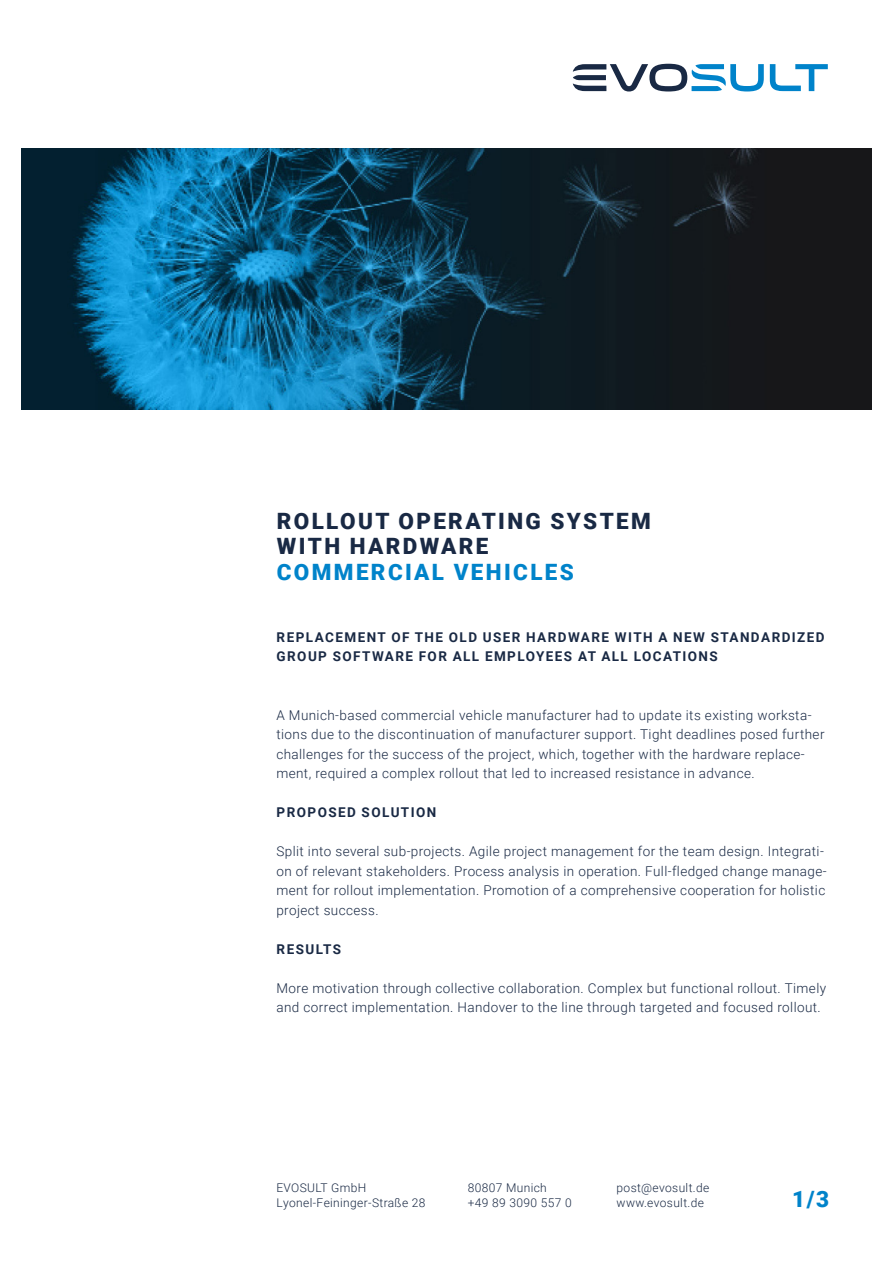
<style>
.page{position:relative;width:893px;height:1263px;background:#fff}
.page>*{position:absolute;margin:0;border:0;box-sizing:border-box;transform-origin:0 0}
.Headline{font:900 22.5px/25.5px "Roboto";letter-spacing:.105em;color:#192944}
.Headline-2{font:900 22.5px "Roboto";letter-spacing:.105em;color:#0083ca}
.Zwischenhead{font:300 13.5px/19.5px "Roboto";letter-spacing:.03em;color:#192944}
.Copy{font:300 13.5px/19.5px "Roboto";letter-spacing:.03em;color:#192944}
.Zwischenhead-2{font:700 13.5px/19.5px "Roboto";letter-spacing:.105em;color:#192944}
.t1{font:300 12px "Roboto";letter-spacing:.03em;color:#192944}
</style>
<div class="page">
<svg style="left:770px;top:64px;width:58px;height:27px"></svg>
<svg style="left:573px;top:64px;width:191px;height:27px"></svg>
<img style="left:21px;top:149px;width:851px;height:260px">
<p class="Headline" style="left:277px;top:507px;width:376px">ROLLOUT OPERATING SYSTEM<br>WITH HARDWARE</p>
<p class="Headline-2" style="left:277px;top:556px;width:299px">COMMERCIAL VEHICLES</p>
<p class="Zwischenhead-2" style="left:277px;top:627px;width:549px">REPLACEMENT OF THE OLD USER HARDWARE WITH A NEW STANDARDIZED<br>GROUP SOFTWARE FOR ALL EMPLOYEES AT ALL LOCATIONS</p>
<p class="Copy" style="left:276px;top:705px;width:550px">A Munich-based commercial vehicle manufacturer had to update its existing worksta&shy;tions due to the discontinuation of manufacturer support. Tight deadlines posed further challenges for the success of the project, which, together with the hardware replace&shy;ment, required a complex rollout that led to increased resistance in advance.</p>
<p class="Zwischenhead-2" style="left:277px;top:802px;width:161px">PROPOSED SOLUTION</p>
<p class="Zwischenhead" style="left:276px;top:841px;width:552px">Split into several sub-projects. Agile project management for the team design. Integrati&shy;on of relevant stakeholders. Process analysis in operation. Full-fledged change manage&shy;ment for rollout implementation. Promotion of a comprehensive cooperation for holistic project success.</p>
<p class="Zwischenhead-2" style="left:277px;top:939px;width:66px">RESULTS</p>
<p class="Zwischenhead" style="left:276px;top:978px;width:551px">More motivation through collective collaboration. Complex but functional rollout. Timely and correct implementation. Handover to the line through targeted and focused rollout.</p>
<p class="t1" style="left:276px;top:1179px;width:91px">EVOSULT GmbH</p>
<p class="t1" style="left:276px;top:1194px;width:151px">Lyonel-Feininger-Straße 28</p>
<p class="t1" style="left:468px;top:1179px;width:81px">80807 Munich</p>
<p class="t1" style="left:468px;top:1194px;width:105px">+49 89 3090 557 0</p>
<p class="t1" style="left:617px;top:1179px;width:94px">post@evosult.de</p>
<p class="t1" style="left:617px;top:1194px;width:89px">www.evosult.de</p>
<p class="Headline-2" style="left:792px;top:1183px;width:39px">1/3</p>
</div>
